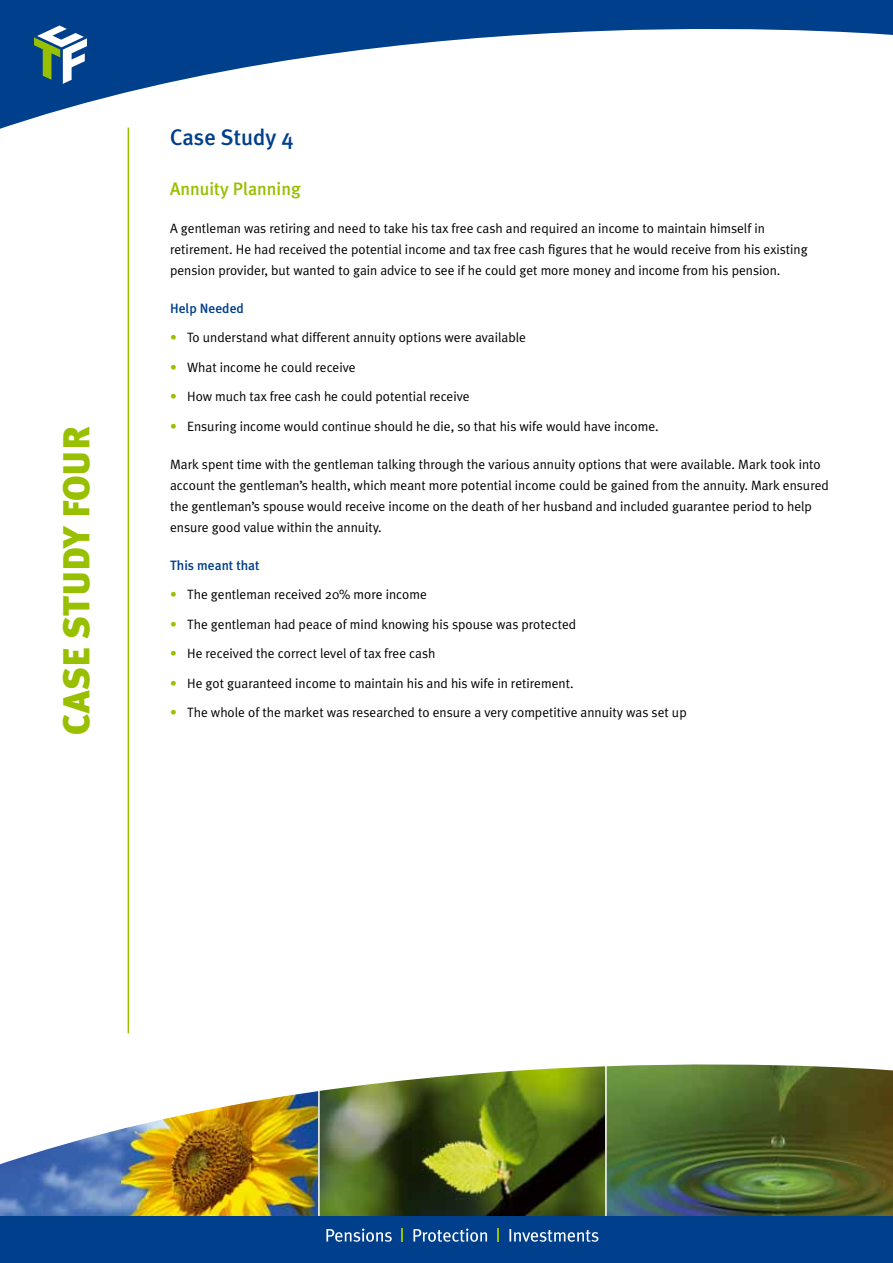
<style>
.page{position:relative;width:893px;height:1263px;background:#fff}
.page>*{position:absolute;margin:0;border:0;box-sizing:border-box;transform-origin:0 0}
.t1{font:900 37.5px "Meta Plus";color:#98c000}
.t2{font:500 22.5px "Meta Plus";color:#003f8b}
.t3{font:500 18px "Meta Plus";color:#98c000}
.t4{font:13.5px/21px "Meta Plus Normal";color:#000}
.t5{font:500 13.5px "Meta Plus";color:#003f8b}
.s1{color:#98c000}
</style>
<div class="page">
<img style="left:0;top:1168px;width:318px;height:48px">
<img style="left:320px;top:1168px;width:573px;height:48px">
<img style="left:0;top:1020px;width:893px;height:148px">
<hr style="left:318px;top:1070px;width:2px;height:193px;background:#fff">
<hr style="left:605px;top:1055px;width:2px;height:208px;background:#fff">
<svg style="left:0;top:0;width:893px;height:133px"></svg>
<svg style="left:34px;top:26px;width:53px;height:58px"></svg>
<div style="left:0;top:1216px;width:893px;height:47px;background:#003f8b"></div>
<hr style="left:128px;top:128px;width:1px;height:905px;background:#98c000">
<svg style="left:326px;top:1228px;width:66px;height:14px"></svg>
<svg style="left:401px;top:1228px;width:2px;height:14px"></svg>
<svg style="left:413px;top:1228px;width:74px;height:14px"></svg>
<svg style="left:497px;top:1228px;width:2px;height:14px"></svg>
<svg style="left:509px;top:1229px;width:89px;height:13px"></svg>
<h1 class="t1" style="left:54px;top:734px;width:310px;rotate:-90deg">CASE STUDY FOUR</h1>
<h2 class="t2" style="left:170px;top:124px;width:125px">Case Study 4</h2>
<h3 class="t3" style="left:170px;top:178px;width:132px">Annuity Planning</h3>
<p class="t4" style="left:170px;top:217px;width:639px">A gentleman was retiring and need to take his tax free cash and required an income to maintain himself in retirement. He had received the potential income and tax free cash figures that he would receive from his existing pension provider, but wanted to gain advice to see if he could get more money and income from his pension.</p>
<p class="t5" style="left:170px;top:300px;width:75px">Help Needed</p>
<p class="t4" style="left:170px;top:327px;width:357px"><span class="s1">•</span> To understand what different annuity options were available</p>
<p class="t4" style="left:170px;top:356px;width:187px"><span class="s1">•</span> What income he could receive</p>
<p class="t4" style="left:170px;top:386px;width:301px"><span class="s1">•</span> How much tax free cash he could potential receive</p>
<p class="t4" style="left:170px;top:415px;width:490px"><span class="s1">•</span> Ensuring income would continue should he die, so that his wife would have income.</p>
<p class="t4" style="left:170px;top:453px;width:660px">Mark spent time with the gentleman talking through the various annuity options that were available. Mark took into account the gentleman’s health, which meant more potential income could be gained from the annuity. Mark ensured the gentleman’s spouse would receive income on the death of her husband and included guarantee period to help ensure good value within the annuity.</p>
<p class="t5" style="left:170px;top:557px;width:91px">This meant that</p>
<p class="t4" style="left:170px;top:584px;width:258px"><span class="s1">•</span> The gentleman received 20% more income</p>
<p class="t4" style="left:170px;top:613px;width:408px"><span class="s1">•</span> The gentleman had peace of mind knowing his spouse was protected</p>
<p class="t4" style="left:170px;top:643px;width:267px"><span class="s1">•</span> He received the correct level of tax free cash</p>
<p class="t4" style="left:170px;top:672px;width:405px"><span class="s1">•</span> He got guaranteed income to maintain his and his wife in retirement.</p>
<p class="t4" style="left:170px;top:702px;width:518px"><span class="s1">•</span> The whole of the market was researched to ensure a very competitive annuity was set up</p>
</div>
